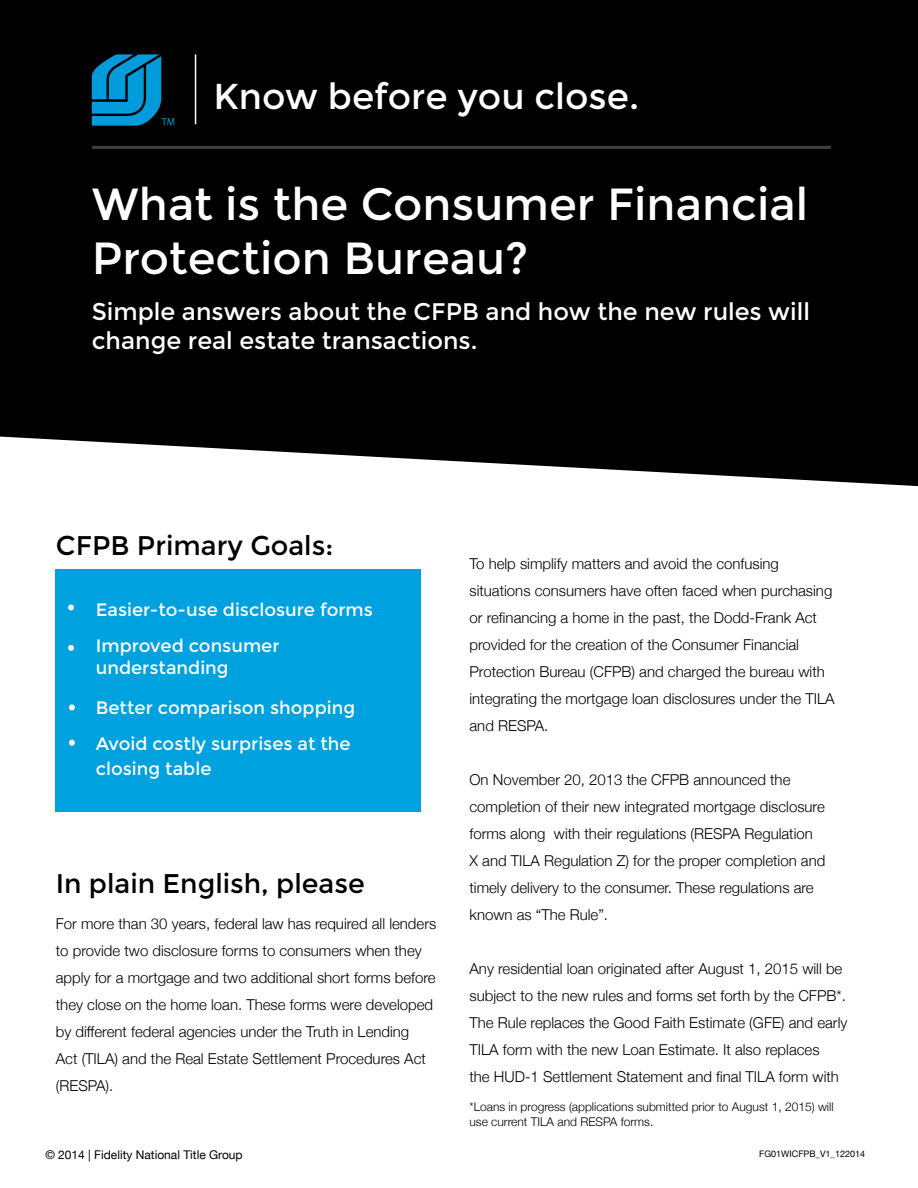
<style>
.page{position:relative;width:918px;height:1188px;background:#fff}
.page>*{position:absolute;margin:0;border:0;box-sizing:border-box;transform-origin:0 0}
.t1{font:45px/54px "Montserrat";color:#fff}
.t2{font:36px "Montserrat";color:#fff}
.t3{font:27px "Montserrat";color:#000}
.t4{font:24px/28.8px "Montserrat";color:#fff}
.t5{font:18px/36px "Montserrat";color:#fff}
.t6{font:300 15px/27px "Helvetica Neue";color:#000}
.t7{font:300 12px/14.4px "Helvetica Neue";color:#000}
.t8{font:12px "Helvetica Neue";color:#000}
.t9{font:9px "Helvetica Neue";color:#000}
</style>
<div class="page">
<div style="left:0;top:0;width:918px;height:486px;background:#000"></div>
<hr style="left:92px;top:146px;width:739px;height:3px;background:#fff">
<hr style="left:195px;top:54px;width:1px;height:70px;background:#fff">
<div style="left:56px;top:569px;width:365px;height:243px;background:#00a1df"></div>
<svg style="left:68px;top:604px;width:6px;height:6px"></svg>
<svg style="left:68px;top:645px;width:6px;height:6px"></svg>
<svg style="left:69px;top:704px;width:6px;height:6px"></svg>
<svg style="left:69px;top:740px;width:6px;height:6px"></svg>
<svg style="left:92px;top:54px;width:82px;height:72px;background:#006893"></svg>
<h2 class="t2" style="left:214px;top:76px;width:427px">Know before you close.</h2>
<h1 class="t1" style="left:92px;top:178px;width:718px">What is the Consumer Financial<br>Protection Bureau?</h1>
<h3 class="t4" style="left:92px;top:298px;width:720px">Simple answers about the CFPB and how the new rules will change real estate transactions.</h3>
<h3 class="t3" style="left:56px;top:530px;width:279px">CFPB Primary Goals:</h3>
<p class="t5" style="left:96px;top:592px;width:279px">Easier-to-use disclosure forms<br>Improved consumer</p>
<p class="t5" style="left:96px;top:648px;width:261px;line-height:39.6px">understanding<br>Better comparison shopping</p>
<p class="t5" style="left:96px;top:731px;width:256px;line-height:25.2px">Avoid costly surprises at the closing table</p>
<h3 class="t3" style="left:56px;top:868px;width:310px">In plain English, please</h3>
<p class="t6" style="left:56px;top:909px;width:382px">For more than 30 years, federal law has required all lenders to provide two disclosure forms to consumers when they apply for a mortgage and two additional short forms before they close on the home loan. These forms were developed by different federal agencies under the Truth in Lending<br>Act (TILA) and the Real Estate Settlement Procedures Act (RESPA).</p>
<p class="t8" style="left:45px;top:1147px;width:199px">© 2014 | Fidelity National Title Group</p>
<p class="t6" style="left:470px;top:549px;width:367px">To help simplify matters and avoid the confusing situations consumers have often faced when purchasing or refinancing a home in the past, the Dodd-Frank Act provided for the creation of the Consumer Financial Protection Bureau (CFPB) and charged the bureau with integrating the mortgage loan disclosures under the TILA and RESPA.</p>
<p class="t6" style="left:470px;top:765px;width:357px">On November 20, 2013 the CFPB announced the completion of their new integrated mortgage disclosure forms along with their regulations (RESPA Regulation<br>X and TILA Regulation Z) for the proper completion and timely delivery to the consumer. These regulations are known as “The Rule”.</p>
<p class="t6" style="left:470px;top:954px;width:379px">Any residential loan originated after August 1, 2015 will be subject to the new rules and forms set forth by the CFPB*.<br>The Rule replaces the Good Faith Estimate (GFE) and early TILA form with the new Loan Estimate. It also replaces<br>the HUD-1 Settlement Statement and final TILA form with</p>
<p class="t7" style="left:470px;top:1099px;width:366px">*Loans in progress (applications submitted prior to August 1, 2015) will use current TILA and RESPA forms.</p>
<p class="t9" style="left:759px;top:1147px;width:107px">FG01WICFPB_V1_122014</p>
</div>
